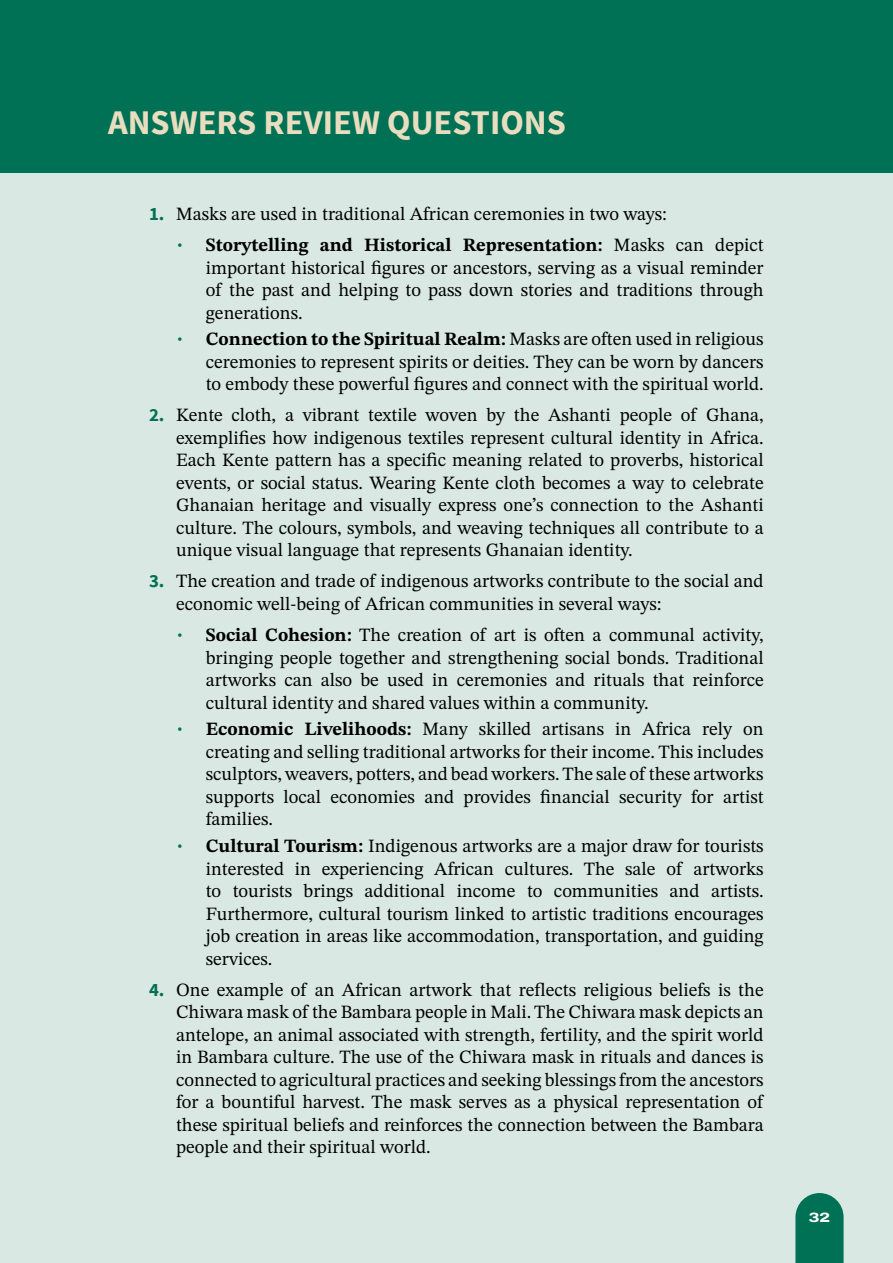
<style>
.page{position:relative;width:893px;height:1263px;background:#d9e8e3}
.page>*{position:absolute;margin:0;border:0;box-sizing:border-box;transform-origin:0 0}
.Review_Questions_header{font:700 34.5px "Source Sans Pro";color:#e8ddbf}
.Suggested_Answers_indent_copy{font:18.75px/22.5px "STIX Two Text";color:#000;text-align:justify}
.Review_Questions_Body_copy{font:18.75px/22.5px "STIX Two Text";color:#000;text-align:justify}
.t1{font:800 13.5px "Archivo Expanded";color:#fff}
.s1{font-family:"Source Sans Pro";font-weight:700;color:#007154}
.s2{font-weight:700}
</style>
<div class="page">
<svg style="left:795px;top:1193px;width:49px;height:70px"></svg>
<div style="left:0;top:0;width:893px;height:172px;background:#007154"></div>
<p class="Review_Questions_header" style="left:108px;top:100px;width:459px">ANSWERS REVIEW QUESTIONS</p>
<p class="Review_Questions_Body_copy" style="left:149px;top:203px;width:519px"><span class="s1">1.</span> Masks are used in traditional African ceremonies in two ways:</p>
<p class="Suggested_Answers_indent_copy" style="left:206px;top:234px;width:559px;text-indent:-29px"><span class="s1">·</span> <span class="s2">Storytelling and Historical Representation:</span> Masks can depict important historical figures or ancestors, serving as a visual reminder of the past and helping to pass down stories and traditions through generations.</p>
<p class="Suggested_Answers_indent_copy" style="left:206px;top:328px;width:559px;text-indent:-29px"><span class="s1">·</span> <span class="s2">Connection to the Spiritual Realm:</span> Masks are often used in religious ceremonies to represent spirits or deities. They can be worn by dancers to embody these powerful figures and connect with the spiritual world.</p>
<p class="Review_Questions_Body_copy" style="left:176px;top:404px;width:589px;text-indent:-27px"><span class="s1">2.</span> Kente cloth, a vibrant textile woven by the Ashanti people of Ghana, exemplifies how indigenous textiles represent cultural identity in Africa.<br>Each Kente pattern has a specific meaning related to proverbs, historical events, or social status. Wearing Kente cloth becomes a way to celebrate Ghanaian heritage and visually express one’s connection to the Ashanti culture. The colours, symbols, and weaving techniques all contribute to a unique visual language that represents Ghanaian identity.</p>
<p class="Review_Questions_Body_copy" style="left:176px;top:570px;width:589px;text-indent:-27px"><span class="s1">3.</span> The creation and trade of indigenous artworks contribute to the social and economic well-being of African communities in several ways:</p>
<p class="Suggested_Answers_indent_copy" style="left:206px;top:623px;width:559px;text-indent:-29px"><span class="s1">·</span> <span class="s2">Social Cohesion:</span> The creation of art is often a communal activity, bringing people together and strengthening social bonds. Traditional artworks can also be used in ceremonies and rituals that reinforce cultural identity and shared values within a community.</p>
<p class="Suggested_Answers_indent_copy" style="left:206px;top:718px;width:559px;text-indent:-29px"><span class="s1">·</span> <span class="s2">Economic Livelihoods:</span> Many skilled artisans in Africa rely on creating and selling traditional artworks for their income. This includes sculptors, weavers, potters, and bead workers. The sale of these artworks supports local economies and provides financial security for artist families.</p>
<p class="Suggested_Answers_indent_copy" style="left:206px;top:834px;width:559px;text-indent:-29px"><span class="s1">·</span> <span class="s2">Cultural Tourism:</span> Indigenous artworks are a major draw for tourists interested in experiencing African cultures. The sale of artworks to tourists brings additional income to communities and artists.<br>Furthermore, cultural tourism linked to artistic traditions encourages job creation in areas like accommodation, transportation, and guiding services.</p>
<p class="Review_Questions_Body_copy" style="left:176px;top:978px;width:589px;text-indent:-27px"><span class="s1">4.</span> One example of an African artwork that reflects religious beliefs is the Chiwara mask of the Bambara people in Mali. The Chiwara mask depicts an antelope, an animal associated with strength, fertility, and the spirit world in Bambara culture. The use of the Chiwara mask in rituals and dances is connected to agricultural practices and seeking blessings from the ancestors for a bountiful harvest. The mask serves as a physical representation of these spiritual beliefs and reinforces the connection between the Bambara people and their spiritual world.</p>
<p class="t1" style="left:809px;top:1207px;width:23px">32</p>
</div>
